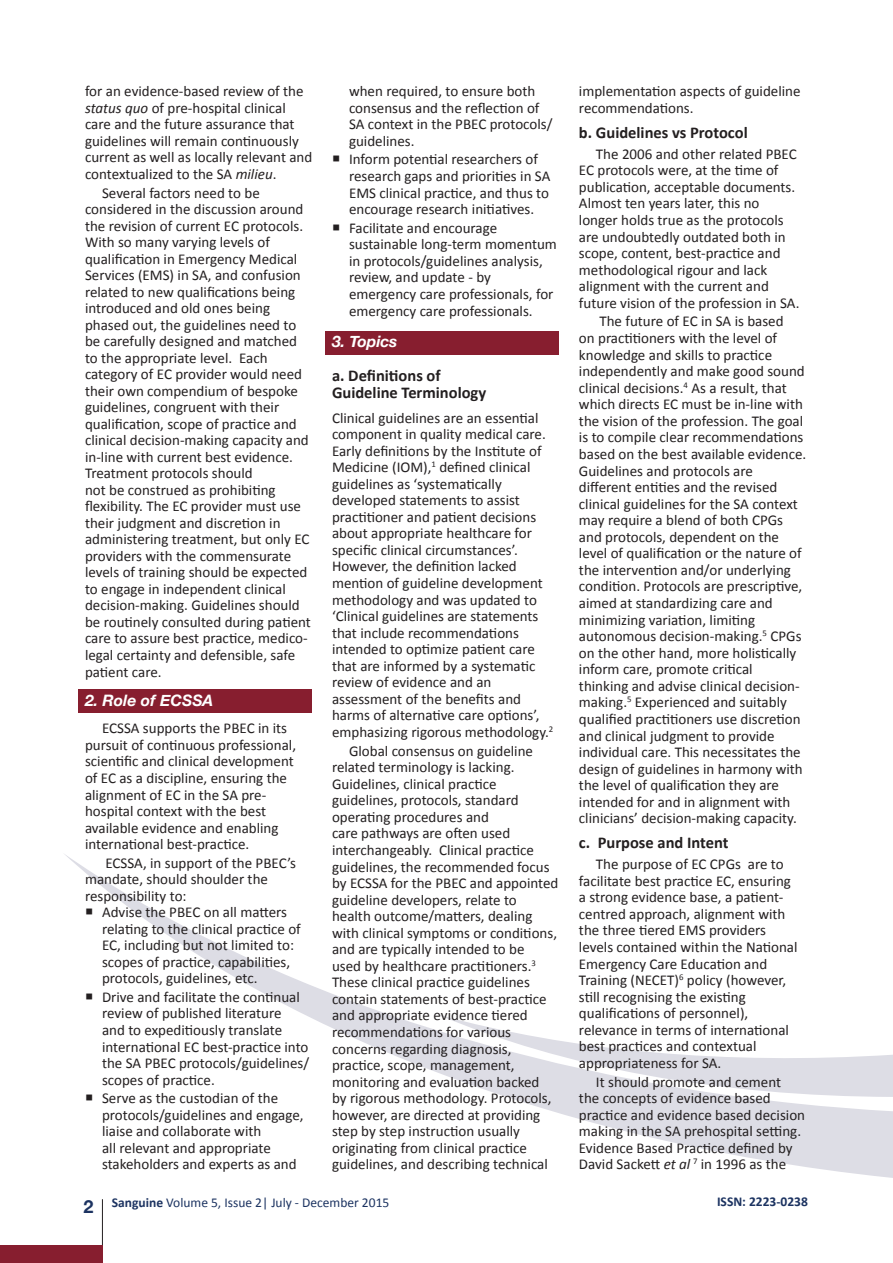
<style>
.page{position:relative;width:893px;height:1263px;background:#fff}
.page>*{position:absolute;margin:0;border:0;box-sizing:border-box;transform-origin:0 0}
.t1{font:700 18px "Helvetica Neue";color:#1c3361}
.t2{font:700 16.5px/16.5px "Calibri";color:#231f20}
.t3{font:italic 700 15.75px "Helvetica Neue";color:#fff}
.t4{font:15px/16.5px "Calibri";color:#231f20}
.t5{font:13.5px "Calibri";color:#1c3361}
.t6{font:700 13.5px "Calibri";color:#1c3361}
.s1{font-style:italic}
.s2{font-weight:700}
</style>
<div class="page">
<svg style="left:65px;top:854px;width:828px;height:324px"></svg>
<svg style="left:437px;top:1014px;width:456px;height:83px"></svg>
<hr style="left:102px;top:1199px;width:1px;height:64px;background:#231f20">
<div style="left:78px;top:689px;width:234px;height:24px;background:#871e2f"></div>
<div style="left:325px;top:332px;width:234px;height:23px;background:#871e2f"></div>
<div style="left:0;top:1246px;width:102px;height:17px;background:#871e2f"></div>
<p class="t4" style="left:85px;top:83px;width:229px">for an evidence-based review of the <span class="s1">status quo</span> of pre-hospital clinical care and the future assurance that guidelines will remain continuously current as well as locally relevant and contextualized to the SA <span class="s1">milieu</span>.</p>
<p class="t4" style="left:85px;top:184px;width:227px;text-indent:17px">Several factors need to be considered in the discussion around the revision of current EC protocols.<br>With so many varying levels of qualification in Emergency Medical Services (EMS) in SA, and confusion related to new qualifications being introduced and old ones being phased out, the guidelines need to be carefully designed and matched to the appropriate level. Each category of EC provider would need their own compendium of bespoke guidelines, congruent with their qualification, scope of practice and clinical decision-making capacity and in-line with current best evidence.<br>Treatment protocols should<br>not be construed as prohibiting flexibility. The EC provider must use their judgment and discretion in administering treatment, but only EC providers with the commensurate levels of training should be expected to engage in independent clinical decision-making. Guidelines should be routinely consulted during patient care to assure best practice, medico&shy;legal certainty and defensible, safe patient care.</p>
<p class="t3" style="left:85px;top:688px;width:130px">2. Role of ECSSA</p>
<p class="t4" style="left:85px;top:720px;width:213px;text-indent:17px">ECSSA supports the PBEC in its pursuit of continuous professional, scientific and clinical development of EC as a discipline, ensuring the alignment of EC in the SA pre&shy;hospital context with the best available evidence and enabling international best-practice.</p>
<p class="t4" style="left:85px;top:854px;width:212px;text-indent:20px">ECSSA, in support of the PBEC’s mandate, should shoulder the responsibility to:</p>
<p class="t4" style="left:102px;top:904px;width:200px;text-indent:-17px">○ Advise the PBEC on all matters relating to the clinical practice of EC, including but not limited to: scopes of practice, capabilities, protocols, guidelines, etc.</p>
<p class="t4" style="left:102px;top:989px;width:209px;text-indent:-17px">○ Drive and facilitate the continual review of published literature<br>and to expeditiously translate international EC best-practice into the SA PBEC protocols/guidelines/ scopes of practice.</p>
<p class="t4" style="left:102px;top:1090px;width:203px;text-indent:-17px">○ Serve as the custodian of the protocols/guidelines and engage, liaise and collaborate with<br>all relevant and appropriate stakeholders and experts as and</p>
<p class="t4" style="left:349px;top:83px;width:205px">when required, to ensure both consensus and the reflection of<br>SA context in the PBEC protocols/ guidelines.</p>
<p class="t4" style="left:349px;top:151px;width:203px;text-indent:-17px">○ Inform potential researchers of research gaps and priorities in SA EMS clinical practice, and thus to encourage research initiatives.</p>
<p class="t4" style="left:349px;top:220px;width:209px;text-indent:-17px">○ Facilitate and encourage sustainable long-term momentum in protocols/guidelines analysis, review, and update - by emergency care professionals, for emergency care professionals.</p>
<p class="t3" style="left:332px;top:329px;width:67px">3. Topics</p>
<p class="t2" style="left:332px;top:367px;width:156px">a. Definitions of<br>Guideline Terminology</p>
<p class="t4" style="left:332px;top:409px;width:223px">Clinical guidelines are an essential component in quality medical care.<br>Early definitions by the Institute of Medicine (IOM),<sup>1</sup> defined clinical guidelines as ‘systematically developed statements to assist practitioner and patient decisions about appropriate healthcare for specific clinical circumstances’.<br>However, the definition lacked mention of guideline development methodology and was updated to ‘Clinical guidelines are statements that include recommendations intended to optimize patient care that are informed by a systematic review of evidence and an assessment of the benefits and harms of alternative care options’, emphasizing rigorous methodology.<sup>2</sup></p>
<p class="t4" style="left:332px;top:742px;width:228px;text-indent:17px">Global consensus on guideline related terminology is lacking.<br>Guidelines, clinical practice guidelines, protocols, standard operating procedures and<br>care pathways are often used interchangeably. Clinical practice guidelines, the recommended focus by ECSSA for the PBEC and appointed guideline developers, relate to health outcome/matters, dealing with clinical symptoms or conditions, and are typically intended to be<br>used by healthcare practitioners.<sup>3<br></sup>These clinical practice guidelines contain statements of best-practice and appropriate evidence tiered recommendations for various concerns regarding diagnosis, practice, scope, management, monitoring and evaluation backed<br>by rigorous methodology. Protocols, however, are directed at providing step by step instruction usually originating from clinical practice guidelines, and describing technical</p>
<p class="t4" style="left:579px;top:83px;width:223px">implementation aspects of guideline recommendations.</p>
<p class="t2" style="left:579px;top:124px;width:170px">b. Guidelines vs Protocol</p>
<p class="t4" style="left:579px;top:146px;width:222px;text-indent:17px">The 2006 and other related PBEC EC protocols were, at the time of publication, acceptable documents.<br>Almost ten years later, this no longer holds true as the protocols are undoubtedly outdated both in scope, content, best-practice and methodological rigour and lack alignment with the current and future vision of the profession in SA.</p>
<p class="t4" style="left:579px;top:313px;width:229px;text-indent:20px">The future of EC in SA is based<br>on practitioners with the level of knowledge and skills to practice independently and make good sound clinical decisions.<sup>4</sup> As a result, that which directs EC must be in-line with the vision of the profession. The goal is to compile clear recommendations based on the best available evidence.<br>Guidelines and protocols are different entities and the revised clinical guidelines for the SA context may require a blend of both CPGs and protocols, dependent on the level of qualification or the nature of the intervention and/or underlying condition. Protocols are prescriptive, aimed at standardizing care and minimizing variation, limiting autonomous decision-making.<sup>5</sup> CPGs on the other hand, more holistically inform care, promote critical<br>thinking and advise clinical decision&shy;making.<sup>5</sup> Experienced and suitably qualified practitioners use discretion and clinical judgment to provide individual care. This necessitates the design of guidelines in harmony with the level of qualification they are intended for and in alignment with clinicians’ decision-making capacity.</p>
<p class="t2" style="left:579px;top:835px;width:151px">c. Purpose and Intent</p>
<p class="t4" style="left:579px;top:856px;width:220px;text-indent:17px">The purpose of EC CPGs are to facilitate best practice EC, ensuring a strong evidence base, a patient&shy;centred approach, alignment with the three tiered EMS providers levels contained within the National<br>Emergency Care Education and<br>Training (NECET)<sup>6</sup> policy (however, still recognising the existing qualifications of personnel), relevance in terms of international best practices and contextual appropriateness for SA.</p>
<p class="t4" style="left:579px;top:1073px;width:228px;text-indent:17px">It should promote and cement the concepts of evidence based practice and evidence based decision making in the SA prehospital setting.<br>Evidence Based Practice defined by David Sackett <span class="s1">et al</span> <sup>7</sup> in 1996 as the</p>
<p class="t1" style="left:84px;top:1192px;width:12px">2</p>
<p class="t6" style="left:717px;top:1193px;width:92px">ISSN: 2223-0238</p>
<p class="t5" style="left:112px;top:1194px;width:279px"><span class="s2">Sanguine</span> Volume 5, Issue 2| July - December 2015</p>
</div>
